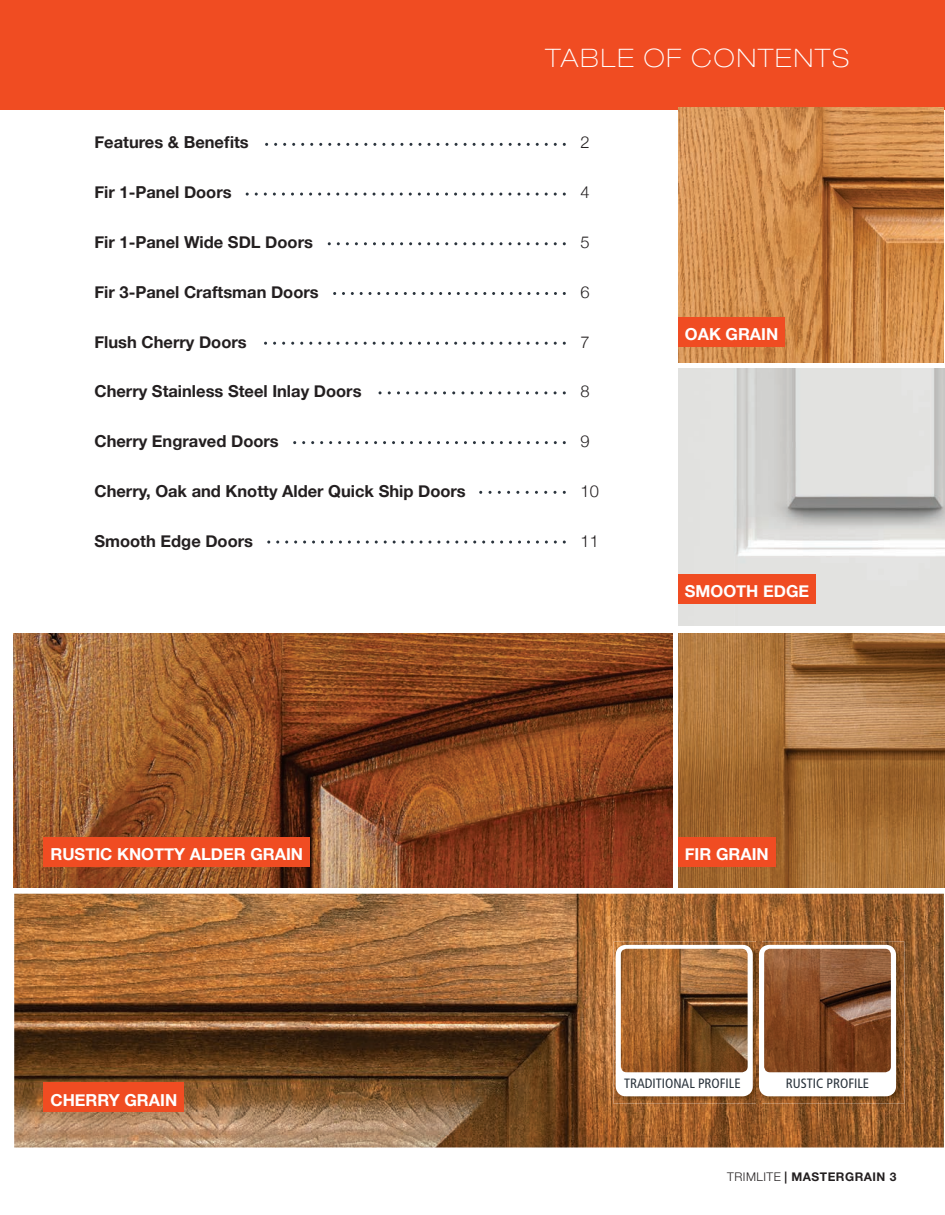
<style>
.page{position:relative;width:945px;height:1215px;background:#fff}
.page>*{position:absolute;margin:0;border:0;box-sizing:border-box;transform-origin:0 0}
.t1{font:100 expanded 25.5px "Helvetica Neue LT Std";letter-spacing:.08em;color:#fff}
.t2{font:700 16.5px "Helvetica Neue";color:#231f20}
.t3{font:700 16.5px "Helvetica Neue";color:#fff}
.t4{font:300 16.5px "Helvetica Neue";color:#231f20}
.t5{font:condensed 13.5px "Frutiger LT Std";color:#2a333c}
.t6{font:700 12px "Helvetica Neue LT Std";letter-spacing:.04em;color:#231f20}
.s1{font-weight:300}
</style>
<div class="page">
<img style="left:14px;top:633px;width:658px;height:255px">
<img style="left:14px;top:894px;width:930px;height:254px">
<img style="left:614px;top:942px;width:143px;height:162px">
<svg style="left:616px;top:945px;width:137px;height:151px"></svg>
<img style="left:621px;top:949px;width:127px;height:123px">
<img style="left:761px;top:942px;width:143px;height:162px">
<img style="left:757px;top:942px;width:4px;height:162px">
<svg style="left:759px;top:945px;width:137px;height:151px"></svg>
<img style="left:764px;top:949px;width:127px;height:123px">
<div style="left:44px;top:1083px;width:140px;height:29px;background:#f04c22"></div>
<div style="left:0;top:0;width:945px;height:110px;background:#f04c22"></div>
<img style="left:678px;top:107px;width:266px;height:255px">
<img style="left:678px;top:369px;width:266px;height:257px">
<img style="left:678px;top:633px;width:267px;height:255px">
<div style="left:678px;top:837px;width:98px;height:30px;background:#f04c22"></div>
<div style="left:678px;top:574px;width:138px;height:29px;background:#f04c22"></div>
<div style="left:678px;top:318px;width:107px;height:29px;background:#f04c22"></div>
<div style="left:44px;top:837px;width:266px;height:30px;background:#f04c22"></div>
<svg style="left:265px;top:143px;width:301px;height:3px"></svg>
<svg style="left:246px;top:193px;width:320px;height:3px"></svg>
<svg style="left:328px;top:242px;width:238px;height:3px"></svg>
<svg style="left:333px;top:292px;width:233px;height:3px"></svg>
<svg style="left:264px;top:342px;width:302px;height:3px"></svg>
<svg style="left:379px;top:391px;width:187px;height:3px"></svg>
<svg style="left:293px;top:441px;width:273px;height:3px"></svg>
<svg style="left:479px;top:491px;width:87px;height:3px"></svg>
<svg style="left:267px;top:541px;width:299px;height:3px"></svg>
<h1 class="t1" style="left:546px;top:43px;width:305px">TABLE OF CONTENTS</h1>
<p class="t2" style="left:94px;top:130px;width:156px">Features &amp; Benefits</p>
<p class="t4" style="left:581px;top:129px;width:11px">2</p>
<p class="t2" style="left:94px;top:179px;width:139px">Fir 1-Panel Doors</p>
<p class="t4" style="left:581px;top:179px;width:11px">4</p>
<p class="t2" style="left:94px;top:229px;width:220px">Fir 1-Panel Wide SDL Doors</p>
<p class="t4" style="left:581px;top:229px;width:11px">5</p>
<p class="t2" style="left:94px;top:279px;width:226px">Fir 3-Panel Craftsman Doors</p>
<p class="t4" style="left:581px;top:279px;width:11px">6</p>
<p class="t2" style="left:94px;top:329px;width:154px">Flush Cherry Doors</p>
<p class="t4" style="left:581px;top:328px;width:11px">7</p>
<p class="t2" style="left:94px;top:379px;width:269px">Cherry Stainless Steel Inlay Doors</p>
<p class="t4" style="left:581px;top:378px;width:11px">8</p>
<p class="t2" style="left:94px;top:428px;width:186px">Cherry Engraved Doors</p>
<p class="t4" style="left:581px;top:428px;width:11px">9</p>
<p class="t2" style="left:94px;top:478px;width:373px">Cherry, Oak and Knotty Alder Quick Ship Doors</p>
<p class="t4" style="left:581px;top:478px;width:20px">10</p>
<p class="t2" style="left:94px;top:528px;width:160px">Smooth Edge Doors</p>
<p class="t4" style="left:581px;top:528px;width:20px">11</p>
<p class="t3" style="left:685px;top:322px;width:95px">OAK GRAIN</p>
<p class="t3" style="left:685px;top:578px;width:126px">SMOOTH EDGE</p>
<p class="t3" style="left:50px;top:841px;width:254px">RUSTIC KNOTTY ALDER GRAIN</p>
<p class="t3" style="left:50px;top:1087px;width:128px">CHERRY GRAIN</p>
<p class="t3" style="left:685px;top:841px;width:85px">FIR GRAIN</p>
<p class="t5" style="left:624px;top:1076px;width:118px">TRADITIONAL PROFILE</p>
<p class="t5" style="left:786px;top:1076px;width:85px">RUSTIC PROFILE</p>
<p class="t6" style="left:727px;top:1169px;width:171px"><span class="s1">TRIMLITE</span> | MASTERGRAIN 3</p>
</div>
